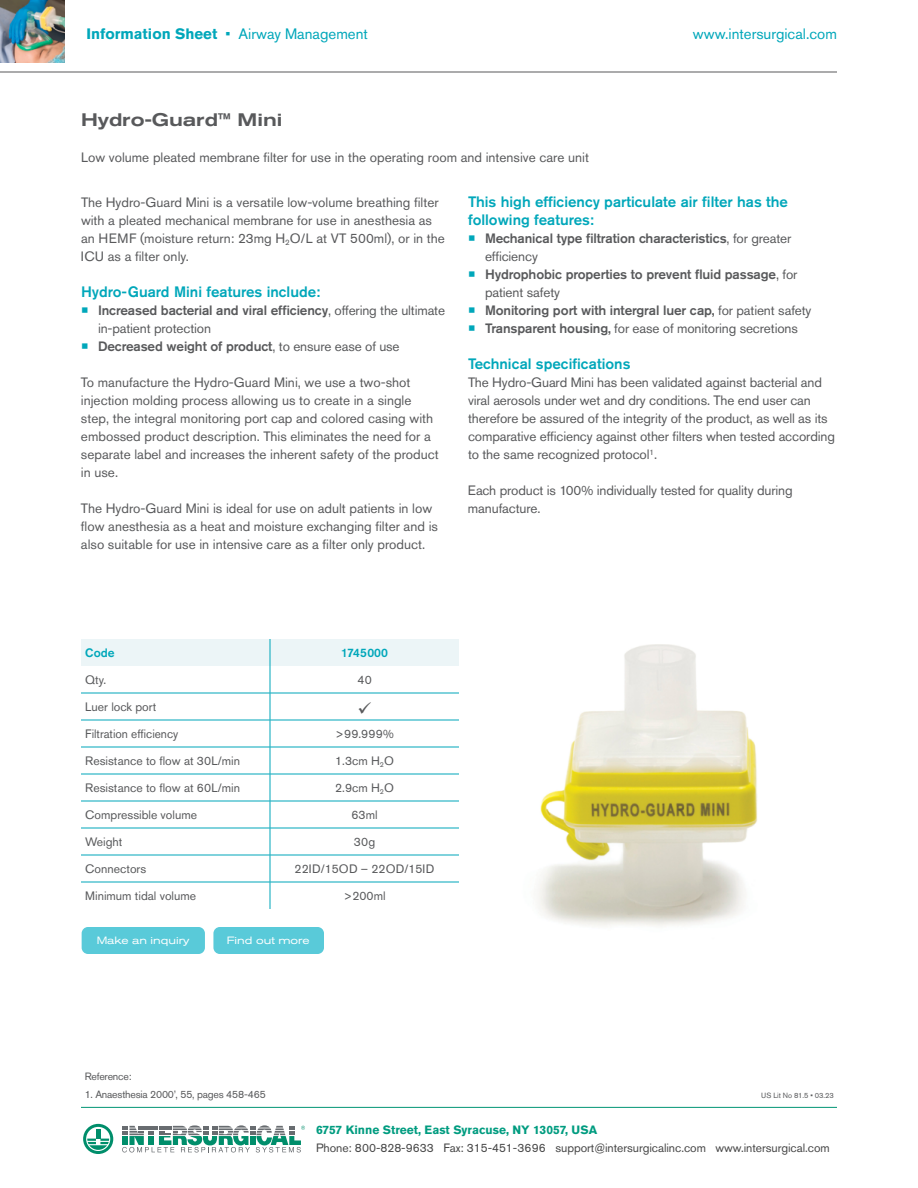
<style>
.page{position:relative;width:918px;height:1188px;background:#fff}
.page>*{position:absolute;margin:0;border:0;box-sizing:border-box;transform-origin:0 0}
.t1{font:500 expanded 18px "Akzidenz Grotesk Pro";color:#58595b}
.t2{font:500 15px/18px "Akzidenz Grotesk Pro";color:#00a7ba}
.t3{font:15px "Akzidenz Grotesk Pro";color:#00a7ba}
.t4{font:13.5px/18px "Akzidenz Grotesk Pro";color:#58595b}
.t5{font:500 13.5px/18px "Akzidenz Grotesk Pro";letter-spacing:-.01em;color:#58595b}
.t6{font:12.15px "Akzidenz Grotesk Pro";color:#58595b}
.t7{font:500 12.15px "Akzidenz Grotesk Pro";color:#00a7ba}
.t8{font:12px "Akzidenz Grotesk Pro";letter-spacing:-.005em;color:#464646}
.t9{font:700 12px "Akzidenz Grotesk Pro";color:#009c80}
.t10{font:10.5px "Akzidenz Grotesk Pro";letter-spacing:-.02em;color:#58595b}
.t11{font:expanded 10.5px "Akzidenz Grotesk Pro";color:#fff}
.t12{font:7.5px "Akzidenz Grotesk Pro";letter-spacing:-.01em;color:#58595b}
.s1{font-weight:700}
.s2{font-weight:500;font-size:22.5px;color:#00a7ba}
.s3{font-weight:500}
.s4{font-size:22.5px;color:#00a7ba}
.s5{font-weight:400}
</style>
<div class="page">
<hr style="left:0;top:72px;width:837px;height:1px;background:#58595b">
<img style="left:0;top:0;width:65px;height:63px">
<svg style="left:83px;top:1124px;width:30px;height:30px"></svg>
<svg style="left:122px;top:1125px;width:183px;height:28px"></svg>
<hr style="left:81px;top:1107px;width:756px;height:1px;background:#009474">
<img style="left:538px;top:644px;width:220px;height:282px">
<div style="left:82px;top:927px;width:123px;height:27px;background:#59cad9;border-radius:6px"></div>
<div style="left:213px;top:927px;width:111px;height:27px;background:#59cad9;border-radius:6px"></div>
<svg style="left:81px;top:639px;width:378px;height:270px"></svg>
<p class="t3" style="left:86px;top:24px;width:283px"><span class="s1">Information Sheet</span> • Airway Management</p>
<p class="t3" style="left:693px;top:24px;width:146px">www.intersurgical.com</p>
<h1 class="t1" style="left:81px;top:108px;width:203px">Hydro-Guard™ Mini</h1>
<p class="t4" style="left:81px;top:148px;width:510px">Low volume pleated membrane filter for use in the operating room and intensive care unit</p>
<p class="t4" style="left:81px;top:193px;width:365px">The Hydro-Guard Mini is a versatile low-volume breathing filter with a pleated mechanical membrane for use in anesthesia as an HEMF (moisture return: 23mg H<sub>2</sub>O/L at VT 500ml), or in the ICU as a filter only.</p>
<p class="t2" style="left:81px;top:283px;width:241px">Hydro-Guard Mini features include:</p>
<p class="t4" style="left:98px;top:301px;width:349px;text-indent:-17px"><span class="s2">•</span> <span class="s3">Increased bacterial and viral efficiency</span>, offering the ultimate in-patient protection</p>
<p class="t5" style="left:81px;top:337px;width:320px"><span class="s4">•</span> Decreased weight of product<span class="s5">, to ensure ease of use</span></p>
<p class="t4" style="left:81px;top:373px;width:359px">To manufacture the Hydro-Guard Mini, we use a two-shot injection molding process allowing us to create in a single step, the integral monitoring port cap and colored casing with embossed product description. This eliminates the need for a separate label and increases the inherent safety of the product in use.</p>
<p class="t4" style="left:81px;top:499px;width:358px">The Hydro-Guard Mini is ideal for use on adult patients in low flow anesthesia as a heat and moisture exchanging filter and is also suitable for use in intensive care as a filter only product.</p>
<p class="t2" style="left:468px;top:193px;width:322px">This high efficiency particulate air filter has the following features:</p>
<p class="t5" style="left:485px;top:229px;width:308px;text-indent:-17px"><span class="s4">•</span> Mechanical type filtration characteristics<span class="s5">, for greater efficiency</span></p>
<p class="t5" style="left:485px;top:265px;width:314px;text-indent:-17px"><span class="s4">•</span> Hydrophobic properties to prevent fluid passage<span class="s5">, for patient safety</span></p>
<p class="t5" style="left:468px;top:301px;width:345px"><span class="s4">•</span> Monitoring port with intergral luer cap, <span class="s5">for patient safety</span></p>
<p class="t4" style="left:468px;top:319px;width:331px"><span class="s2">•</span> <span class="s3">Transparent housing,</span> for ease of monitoring secretions</p>
<p class="t2" style="left:468px;top:355px;width:164px">Technical specifications</p>
<p class="t4" style="left:468px;top:373px;width:369px">The Hydro-Guard Mini has been validated against bacterial and viral aerosols under wet and dry conditions. The end user can therefore be assured of the integrity of the product, as well as its comparative efficiency against other filters when tested according to the same recognized protocol<sup>1</sup>.</p>
<p class="t4" style="left:468px;top:481px;width:326px">Each product is 100% individually tested for quality during manufacture.</p>
<p class="t7" style="left:85px;top:645px;width:31px">Code</p>
<p class="t7" style="left:341px;top:645px;width:48px">1745000</p>
<p class="t6" style="left:85px;top:672px;width:23px">Qty.</p>
<p class="t6" style="left:357px;top:672px;width:16px">40</p>
<p class="t6" style="left:85px;top:699px;width:72px">Luer lock port</p>
<p class="t6" style="left:85px;top:726px;width:95px">Filtration efficiency</p>
<p class="t6" style="left:335px;top:726px;width:60px">&gt;99.999%</p>
<p class="t6" style="left:85px;top:753px;width:156px">Resistance to flow at 30L/min</p>
<p class="t6" style="left:335px;top:753px;width:60px">1.3cm H<sub>2</sub>O</p>
<p class="t6" style="left:85px;top:780px;width:156px">Resistance to flow at 60L/min</p>
<p class="t6" style="left:335px;top:780px;width:60px">2.9cm H<sub>2</sub>O</p>
<p class="t6" style="left:85px;top:807px;width:113px">Compressible volume</p>
<p class="t6" style="left:352px;top:807px;width:28px">63ml</p>
<p class="t6" style="left:85px;top:834px;width:39px">Weight</p>
<p class="t6" style="left:354px;top:834px;width:23px">30g</p>
<p class="t6" style="left:85px;top:861px;width:62px">Connectors</p>
<p class="t6" style="left:295px;top:861px;width:141px">22ID/15OD – 22OD/15ID</p>
<p class="t6" style="left:85px;top:888px;width:112px">Minimum tidal volume</p>
<p class="t6" style="left:344px;top:888px;width:43px">&gt;200ml</p>
<p class="t11" style="left:97px;top:934px;width:94px">Make an inquiry</p>
<p class="t11" style="left:227px;top:934px;width:84px">Find out more</p>
<p class="t10" style="left:85px;top:1070px;width:48px">Reference:</p>
<p class="t10" style="left:85px;top:1088px;width:183px">1. Anaesthesia 2000’, 55, pages 458-465</p>
<p class="t12" style="left:761px;top:1091px;width:74px">US Lit No 81.5 • 03.23</p>
<p class="t9" style="left:316px;top:1122px;width:283px">6757 Kinne Street, East Syracuse, NY 13057, USA</p>
<p class="t8" style="left:316px;top:1140px;width:515px">Phone: 800-828-9633 Fax: 315-451-3696 support@intersurgicalinc.com www.intersurgical.com</p>
</div>
